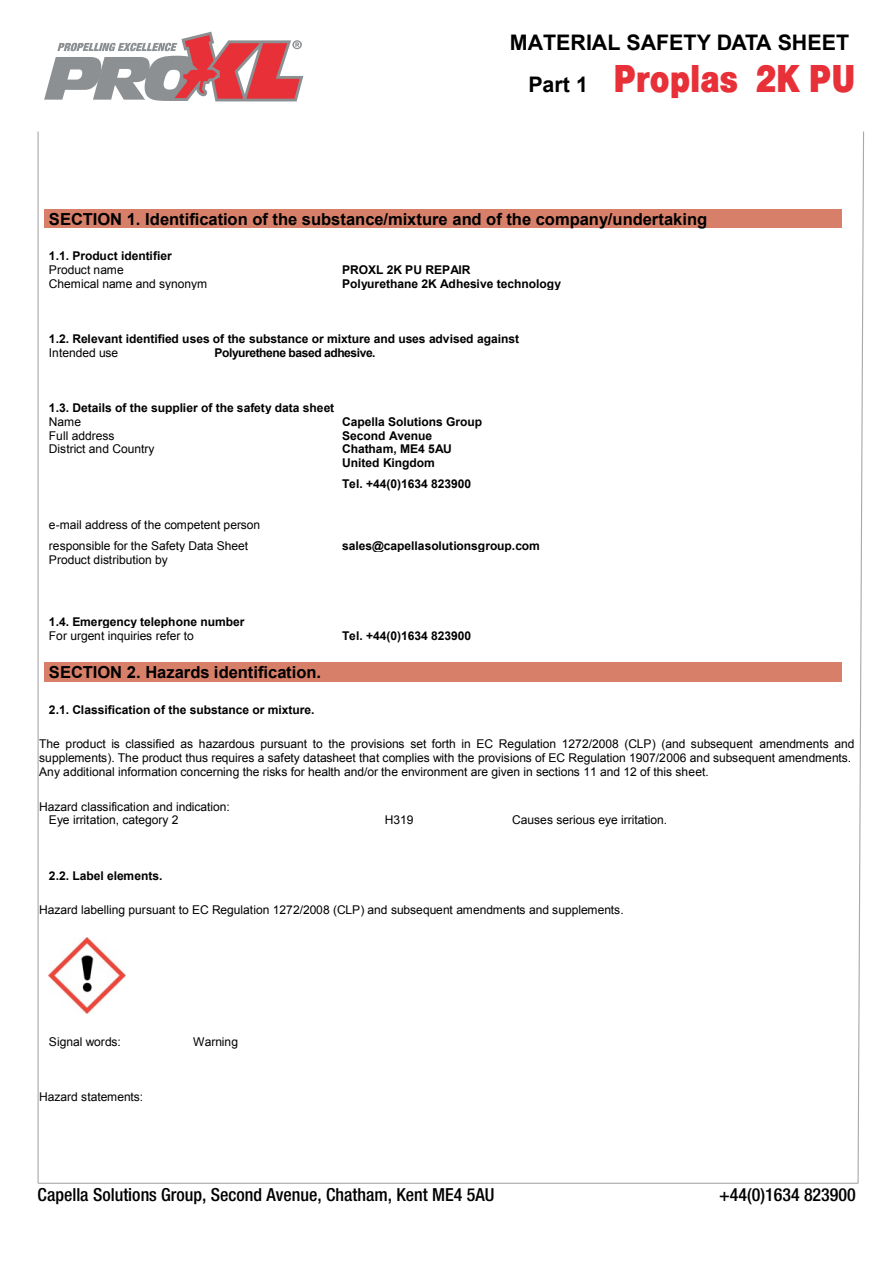
<style>
.page{position:relative;width:893px;height:1263px;background:#fff}
.page>*{position:absolute;margin:0;border:0;box-sizing:border-box;transform-origin:0 0}
.t1{font:40.5px "Helvetica Bold Condensed Plain";color:#e73037}
.t2{font:700 21.45px/42.6px "Arial";color:#000}
.t3{font:500 condensed 18px "Helvetica Neue";color:#000}
.t4{font:700 16.5px "Arial";color:#000}
.t5{font:12px/13.8px "Arial";color:#000}
.t6{font:700 12px/13.8px "Arial";color:#000}
.t7{font:700 12px "Arial";letter-spacing:-.035em;color:#000}
</style>
<div class="page">
<hr style="left:38px;top:132px;width:1px;height:1051px;background:#a9a9a9">
<svg style="left:857px;top:131px;width:7px;height:1053px"></svg>
<hr style="left:38px;top:1183px;width:820px;height:1px;background:#a9a9a9">
<div style="left:44px;top:209px;width:798px;height:19px;background:#d87f69"></div>
<div style="left:44px;top:663px;width:798px;height:19px;background:#d87f69"></div>
<img style="left:49px;top:937px;width:76px;height:77px">
<svg style="left:44px;top:32px;width:259px;height:69px"></svg>
<h2 class="t2" style="left:528px;top:23px;width:322px;text-indent:-19px">MATERIAL SAFETY DATA SHEET<br>Part 1</h2>
<h1 class="t1" style="left:613px;top:65px;width:243px">Proplas 2K PU</h1>
<h3 class="t4" style="left:49px;top:213px;width:660px">SECTION 1. Identification of the substance/mixture and of the company/undertaking</h3>
<p class="t6" style="left:49px;top:250px;width:124px">1.1. Product identifier</p>
<p class="t5" style="left:49px;top:264px;width:76px">Product name</p>
<p class="t6" style="left:342px;top:264px;width:130px">PROXL 2K PU REPAIR</p>
<p class="t5" style="left:49px;top:278px;width:160px">Chemical name and synonym</p>
<p class="t6" style="left:342px;top:278px;width:220px">Polyurethane 2K Adhesive technology</p>
<p class="t6" style="left:49px;top:333px;width:472px">1.2. Relevant identified uses of the substance or mixture and uses advised against</p>
<p class="t5" style="left:49px;top:347px;width:71px">Intended use</p>
<p class="t7" style="left:215px;top:348px;width:163px">Polyurethene based adhesive.</p>
<p class="t6" style="left:49px;top:402px;width:287px">1.3. Details of the supplier of the safety data sheet</p>
<p class="t5" style="left:49px;top:416px;width:34px">Name</p>
<p class="t6" style="left:342px;top:416px;width:142px">Capella Solutions Group</p>
<p class="t5" style="left:49px;top:430px;width:67px">Full address</p>
<p class="t6" style="left:342px;top:430px;width:92px">Second Avenue</p>
<p class="t5" style="left:49px;top:443px;width:107px">District and Country</p>
<p class="t6" style="left:342px;top:443px;width:111px">Chatham, ME4 5AU<br>United Kingdom</p>
<p class="t6" style="left:342px;top:478px;width:131px">Tel. +44(0)1634 823900</p>
<p class="t5" style="left:49px;top:516px;width:213px;line-height:20.7px">e-mail address of the competent person responsible for the Safety Data Sheet</p>
<p class="t6" style="left:342px;top:540px;width:199px">sales@capellasolutionsgroup.com</p>
<p class="t5" style="left:49px;top:554px;width:120px">Product distribution by</p>
<p class="t6" style="left:49px;top:616px;width:197px">1.4. Emergency telephone number</p>
<p class="t5" style="left:49px;top:630px;width:146px">For urgent inquiries refer to</p>
<p class="t6" style="left:342px;top:630px;width:131px">Tel. +44(0)1634 823900</p>
<h3 class="t4" style="left:49px;top:666px;width:274px">SECTION 2. Hazards identification.</h3>
<p class="t6" style="left:49px;top:704px;width:267px">2.1. Classification of the substance or mixture.</p>
<p class="t5" style="left:39px;top:738px;width:817px">The product is classified as hazardous pursuant to the provisions set forth in EC Regulation 1272/2008 (CLP) (and subsequent amendments and supplements). The product thus requires a safety datasheet that complies with the provisions of EC Regulation 1907/2006 and subsequent amendments.<br>Any additional information concerning the risks for health and/or the environment are given in sections 11 and 12 of this sheet.</p>
<p class="t5" style="left:49px;top:800px;width:182px;text-indent:-10px">Hazard classification and indication:<br>Eye irritation, category 2</p>
<p class="t5" style="left:385px;top:814px;width:30px">H319</p>
<p class="t5" style="left:512px;top:814px;width:156px">Causes serious eye irritation.</p>
<p class="t6" style="left:49px;top:869px;width:115px">2.2. Label elements.</p>
<p class="t5" style="left:39px;top:904px;width:586px">Hazard labelling pursuant to EC Regulation 1272/2008 (CLP) and subsequent amendments and supplements.</p>
<p class="t5" style="left:49px;top:1036px;width:73px">Signal words:</p>
<p class="t5" style="left:193px;top:1036px;width:46px">Warning</p>
<p class="t5" style="left:39px;top:1091px;width:106px">Hazard statements:</p>
<h3 class="t3" style="left:38px;top:1187px;width:458px">Capella Solutions Group, Second Avenue, Chatham, Kent ME4 5AU</h3>
<h3 class="t3" style="left:719px;top:1187px;width:138px">+44(0)1634 823900</h3>
</div>
